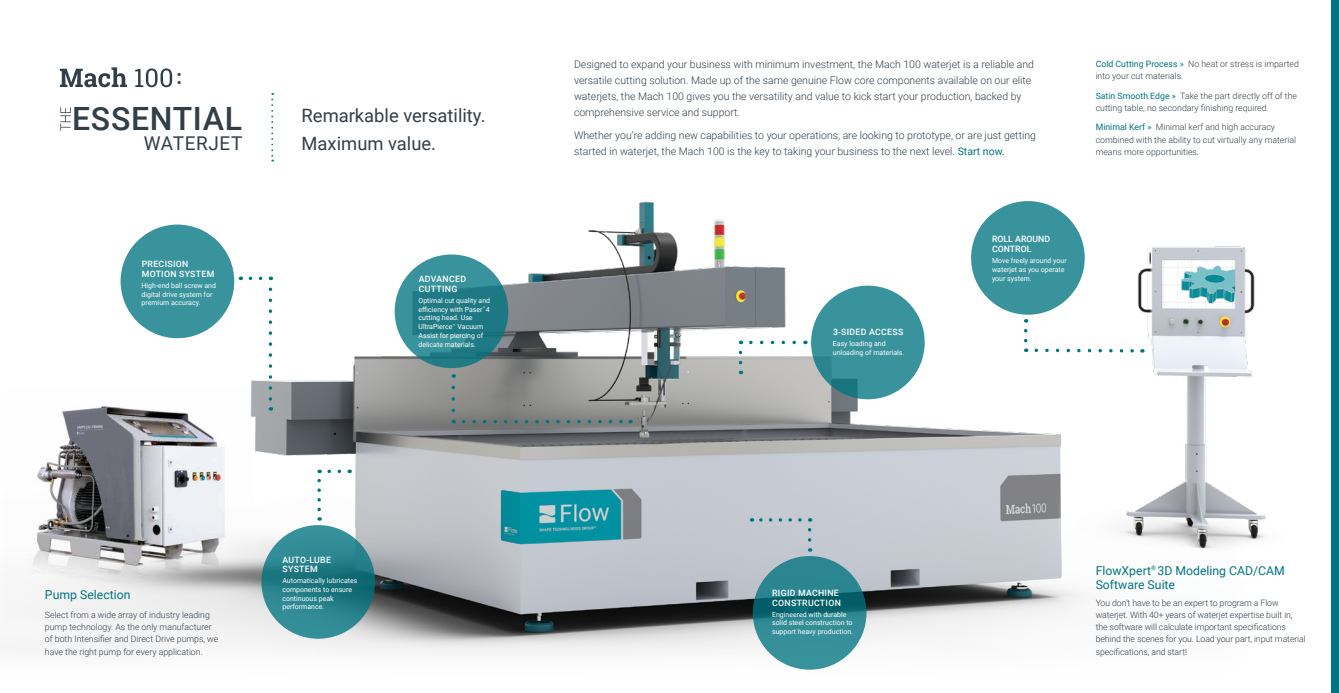
<style>
.page{position:relative;width:1339px;height:693px;background:#fff}
.page>*{position:absolute;margin:0;border:0;box-sizing:border-box;transform-origin:0 0}
.t1{font:500 32.02px "Roboto";letter-spacing:.02em;color:#323e48}
.t2{font:700 19.6px "Roboto";color:#323e48}
.t3{font:18.99px "Roboto";letter-spacing:.03em;color:#323e48}
.t4{font:18.38px/28px "Roboto";color:#323e48}
.t5{font:12.25px/14.7px "Roboto";color:#007481}
.t6{font:300 10.5px/15.8px "Roboto";color:#323e48}
.t7{font:300 8.75px/12.2px "Roboto";color:#323e48}
.t8{font:500 8.75px/9.6px "Roboto";letter-spacing:.035em;color:#fff}
.t9{font:500 8.75px/9.6px "Roboto";color:#fff}
.t10{font:7px/8.8px "Roboto";color:#fff}
.t11{font:2.54px "Roboto";color:#fff}
.s1{font-weight:300;font-size:5.25px}
.s2{font-weight:400;color:#007481}
</style>
<div class="page">
<img style="left:21px;top:69px;width:1050px;height:601px">
<svg style="left:753px;top:556px;width:113px;height:114px;background:#28828c"></svg>
<svg style="left:808px;top:518px;width:3px;height:22px"></svg>
<svg style="left:751px;top:518px;width:49px;height:4px"></svg>
<div style="left:121px;top:225px;width:113px;height:113px;background:#39939d;border-radius:50%"></div>
<svg style="left:811px;top:286px;width:114px;height:113px;background:#37919b"></svg>
<svg style="left:395px;top:254px;width:113px;height:114px;background:#2a848e"></svg>
<svg style="left:261px;top:525px;width:114px;height:114px;background:#29828c"></svg>
<svg style="left:317px;top:470px;width:4px;height:39px"></svg>
<svg style="left:329px;top:470px;width:21px;height:3px"></svg>
<svg style="left:250px;top:277px;width:21px;height:3px"></svg>
<svg style="left:269px;top:289px;width:3px;height:122px"></svg>
<svg style="left:451px;top:387px;width:4px;height:36px"></svg>
<svg style="left:464px;top:420px;width:167px;height:3px"></svg>
<svg style="left:740px;top:341px;width:54px;height:3px"></svg>
<svg style="left:739px;top:352px;width:3px;height:22px"></svg>
<div style="left:971px;top:201px;width:114px;height:114px;background:#39939d;border-radius:50%"></div>
<svg style="left:1024px;top:331px;width:3px;height:21px"></svg>
<svg style="left:1033px;top:347px;width:25px;height:7px"></svg>
<svg style="left:60px;top:67px;width:112px;height:20px"></svg>
<svg style="left:271px;top:93px;width:2px;height:68px"></svg>
<svg style="left:60px;top:107px;width:11px;height:24px"></svg>
<img style="left:1058px;top:183px;width:208px;height:425px">
<div style="left:1331px;top:0;width:8px;height:693px;background:#007481"></div>
<h2 class="t2" style="left:176px;top:63px;width:7px">:</h2>
<h1 class="t1" style="left:72px;top:96px;width:172px">ESSENTIAL</h1>
<h3 class="t3" style="left:144px;top:130px;width:100px">WATERJET</h3>
<p class="t8" style="left:142px;top:259px;width:74px">PRECISION<br>MOTION SYSTEM</p>
<p class="t10" style="left:142px;top:281px;width:76px">High-end ball screw and digital drive system for premium accuracy.</p>
<h3 class="t4" style="left:302px;top:101px;width:185px">Remarkable versatility.<br>Maximum value.</h3>
<p class="t8" style="left:419px;top:274px;width:49px">ADVANCED<br>CUTTING</p>
<p class="t10" style="left:418px;top:296px;width:73px">Optimal cut quality and efficiency with Paser</p>
<p class="t11" style="left:483px;top:306px;width:4px">®</p>
<p class="t10" style="left:486px;top:304px;width:5px">4</p>
<p class="t10" style="left:418px;top:313px;width:66px">cutting head. Use<br>UltraPierce<span class="s1">™</span> Vacuum<br>Assist for piercing of delicate materials.</p>
<h3 class="t5" style="left:45px;top:587px;width:87px">Pump Selection</h3>
<p class="t7" style="left:45px;top:608px;width:175px">Select from a wide array of industry leading pump technology. As the only manufacturer of both Intensifier and Direct Drive pumps, we have the right pump for every application.</p>
<p class="t8" style="left:283px;top:554px;width:50px">AUTO-LUBE<br>SYSTEM</p>
<p class="t10" style="left:282px;top:576px;width:77px">Automatically lubricates components to ensure continuous peak performance.</p>
<p class="t6" style="left:574px;top:56px;width:461px">Designed to expand your business with minimum investment, the Mach 100 waterjet is a reliable and versatile cutting solution. Made up of the same genuine Flow core components available on our elite waterjets, the Mach 100 gives you the versatility and value to kick start your production, backed by comprehensive service and support.</p>
<p class="t6" style="left:574px;top:127px;width:463px">Whether you’re adding new capabilities to your operations, are looking to prototype, or are just getting started in waterjet, the Mach 100 is the key to taking your business to the next level. <span class="s2">Start now.</span></p>
<p class="t7" style="left:1096px;top:57px;width:205px"><span class="s2">Cold Cutting Process »</span> No heat or stress is imparted into your cut materials.</p>
<p class="t7" style="left:1096px;top:89px;width:203px"><span class="s2">Satin Smooth Edge »</span> Take the part directly off of the cutting table, no secondary finishing required.</p>
<p class="t7" style="left:1096px;top:121px;width:202px"><span class="s2">Minimal Kerf »</span> Minimal kerf and high accuracy combined with the ability to cut virtually any material means more opportunities.</p>
<p class="t8" style="left:833px;top:327px;width:72px">3-SIDED ACCESS</p>
<p class="t10" style="left:833px;top:339px;width:73px">Easy loading and unloading of materials.</p>
<p class="t9" style="left:992px;top:234px;width:60px">ROLL AROUND<br>CONTROL</p>
<p class="t10" style="left:992px;top:256px;width:76px">Move freely around your waterjet as you operate your system.</p>
<p class="t8" style="left:772px;top:588px;width:70px">RIGID MACHINE<br>CONSTRUCTION</p>
<p class="t10" style="left:772px;top:610px;width:82px">Engineered with durable solid steel construction to support heavy production.</p>
<h3 class="t5" style="left:1095px;top:562px;width:191px">FlowXpert<sup>®</sup> 3D Modeling CAD/CAM<br>Software Suite</h3>
<p class="t7" style="left:1096px;top:596px;width:212px">You don’t have to be an expert to program a Flow waterjet. With 40+ years of waterjet expertise built in, the software will calculate important specifications behind the scenes for you. Load your part, input material specifications, and start!</p>
</div>
